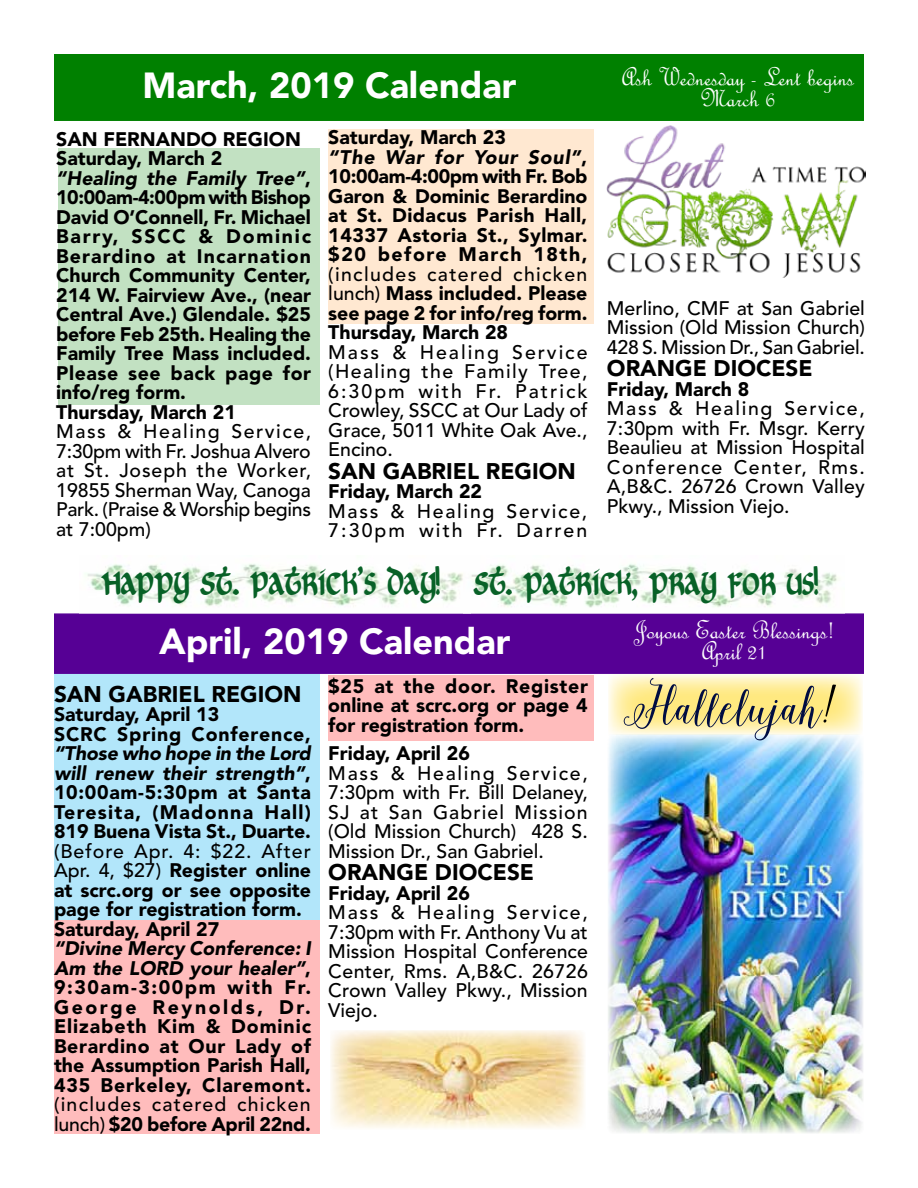
<style>
.page{position:relative;width:918px;height:1188px;background:#fff}
.page>*{position:absolute;margin:0;border:0;box-sizing:border-box;transform-origin:0 0}
.t1{font:72px "Isabella Script";color:#000d42}
.t2{font:36px "Cry Uncial Condensed";color:#086127}
.t3{font:900 36px "Avenir LT Std";color:#fff}
.t4{font:27px/21px "French Script";color:#fff;text-align:center}
.t5{font:900 22.5px "Avenir LT Std";color:#000}
.t6{font:900 19.5px/19.5px "Avenir LT Std";color:#000;text-align:justify}
.t7{font:500 19.5px/19.5px "Avenir LT Std";color:#000;text-align:justify}
.t8{font:900 19.5px/19.5px "Avenir LT Std";letter-spacing:.025em;color:#000}
.t9{font:500 19.5px/19.5px "Avenir LT Std";letter-spacing:.065em;color:#000}
.t10{font:500 19.5px/19.5px "Avenir LT Std";letter-spacing:.085em;color:#000}
.t11{font:900 19.5px/19.5px "Avenir LT Std";letter-spacing:.04em;color:#000}
.s1{font-style:italic}
.s2{font-weight:500}
.s3{font-weight:900}
.s4{color:#000}
</style>
<div class="page">
<div style="left:328px;top:675px;width:266px;height:66px;background:#ffbcbc"></div>
<div style="left:54px;top:920px;width:266px;height:214px;background:#ffbcbc"></div>
<div style="left:328px;top:130px;width:266px;height:194px;background:#ffe8d1"></div>
<div style="left:58px;top:148px;width:262px;height:257px;background:#c2e1c2"></div>
<div style="left:54px;top:665px;width:265px;height:255px;background:#b2e6fa"></div>
<div style="left:54px;top:54px;width:810px;height:67px;background:#008000"></div>
<div style="left:54px;top:613px;width:810px;height:61px;background:#560095;border:2px solid #560095"></div>
<img style="left:608px;top:735px;width:255px;height:398px">
<img style="left:607px;top:125px;width:258px;height:153px">
<div style="left:724px;top:164px;width:26px;height:24px;background:#fff"></div>
<svg style="left:608px;top:674px;width:255px;height:61px;background:#feefa7"></svg>
<img style="left:87px;top:564px;width:376px;height:43px">
<img style="left:471px;top:564px;width:367px;height:44px">
<img style="left:330px;top:1030px;width:255px;height:98px">
<h2 class="t3" style="left:142px;top:64px;width:375px">March, 2019 Calendar</h2>
<p class="t6" style="left:56px;top:129px;width:257px;text-align:left">SAN FERNANDO REGION<br>Saturday, March 2<br><span class="s1">“Healing the Family Tree”</span>,<br>10:00am-4:00pm with Bishop<br>David O’Connell, Fr. Michael<br>Barry, SSCC &amp; Dominic<br>Berardino at Incarnation<br>Church Community Center,<br>214 W. Fairview Ave., (near<br>Central Ave.) Glendale. $25 before Feb 25th. Healing the<br>Family Tree Mass included.<br>Please see back page for info/reg form.<br>Thursday, March 21</p>
<p class="t7" style="left:56px;top:422px;width:257px">Mass &amp; Healing Service, 7:30pm with Fr. Joshua Alvero at St. Joseph the Worker, 19855 Sherman Way, Canoga Park. (Praise &amp; Worship begins at 7:00pm)</p>
<p class="t8" style="left:328px;top:128px;width:261px">Saturday, March 23<br><span class="s1">“The War for Your Soul”</span>,<br>10:00am-4:00pm with Fr. Bob<br>Garon &amp; Dominic Berardino at St. Didacus Parish Hall,<br>14337 Astoria St., Sylmar. $20 before March 18th,</p>
<p class="t6" style="left:328px;top:264px;width:261px"><span class="s2">(includes catered chicken lunch)</span> Mass included. Please see page 2 for info/reg form.<br>Thursday, March 28</p>
<p class="t7" style="left:328px;top:343px;width:261px">Mass &amp; Healing Service (Healing the Family Tree, 6:30pm with Fr. Patrick Crowley, SSCC at Our Lady of Grace, 5011 White Oak Ave., Encino.</p>
<p class="t5" style="left:328px;top:457px;width:249px">SAN GABRIEL REGION</p>
<p class="t6" style="left:328px;top:482px;width:155px">Friday, March 22</p>
<p class="t10" style="left:328px;top:502px;width:261px">Mass &amp; Healing Service,<br>7:30pm with Fr. Darren</p>
<h3 class="t4" style="left:621px;top:66px;width:234px">Ash Wednesday - Lent begins<br>March 6</h3>
<p class="t7" style="left:607px;top:299px;width:260px">Merlino, CMF at San Gabriel Mission (Old Mission Church)<br>428 S. Mission Dr., San Gabriel.</p>
<p class="t5" style="left:607px;top:355px;width:207px">ORANGE DIOCESE</p>
<p class="t6" style="left:607px;top:379px;width:144px">Friday, March 8</p>
<p class="t7" style="left:607px;top:399px;width:260px">Mass &amp; Healing Service, 7:30pm with Fr. Msgr. Kerry Beaulieu at Mission Hospital Conference Center, Rms.<br>A,B&amp;C. 26726 Crown Valley Pkwy., Mission Viejo.</p>
<h2 class="t2" style="left:102px;top:556px;width:719px">Happy St. Patrick’s Day! St. patrick, pray for us!</h2>
<h2 class="t3" style="left:159px;top:619px;width:353px">April, 2019 Calendar</h2>
<p class="t5" style="left:54px;top:680px;width:249px">SAN GABRIEL REGION</p>
<p class="t11" style="left:54px;top:705px;width:259px">Saturday, April 13<br>SCRC Spring Conference,</p>
<p class="t6" style="left:54px;top:744px;width:259px"><span class="s1">“Those who hope in the Lord will renew their strength”</span>, 10:00am-5:30pm at Santa Teresita, (Madonna Hall)<br>819 Buena Vista St., Duarte.</p>
<p class="t6" style="left:54px;top:841px;width:259px;text-align:left"><span class="s2">(Before Apr. 4: $22. After<br>Apr. 4, $27)</span> Register online at scrc.org or see opposite page for registration form.<br>Saturday, April 27</p>
<p class="t6" style="left:54px;top:939px;width:259px"><span class="s1">“Divine Mercy Conference: I Am the LORD your healer”</span>, 9:30am-3:00pm with Fr.<br>George Reynolds, Dr.<br>Elizabeth Kim &amp; Dominic Berardino at Our Lady of the Assumption Parish Hall, 435 Berkeley, Claremont.</p>
<p class="t9" style="left:54px;top:1095px;width:258px">(includes catered chicken lunch) <span class="s3">$20 before April 22nd.</span></p>
<p class="t6" style="left:328px;top:676px;width:261px">$25 at the door. Register online at scrc.org or page 4 for registration form.</p>
<p class="t6" style="left:328px;top:744px;width:143px">Friday, April 26</p>
<p class="t7" style="left:328px;top:764px;width:261px">Mass &amp; Healing Service, 7:30pm with Fr. Bill Delaney, SJ at San Gabriel Mission (Old Mission Church) 428 S.<br>Mission Dr., San Gabriel.</p>
<p class="t5" style="left:328px;top:859px;width:207px">ORANGE DIOCESE</p>
<p class="t6" style="left:328px;top:883px;width:143px">Friday, April 26</p>
<p class="t7" style="left:328px;top:903px;width:261px">Mass &amp; Healing Service, 7:30pm with Fr. Anthony Vu at Mission Hospital Conference Center, Rms. A,B&amp;C. 26726<br>Crown Valley Pkwy., Mission Viejo.</p>
<h3 class="t4" style="left:634px;top:619px;width:202px">Joyous Easter Blessings!<br>April 21</h3>
<h1 class="t1" style="left:626px;top:673px;width:210px">Hallelujah<span class="s4">!</span></h1>
</div>
